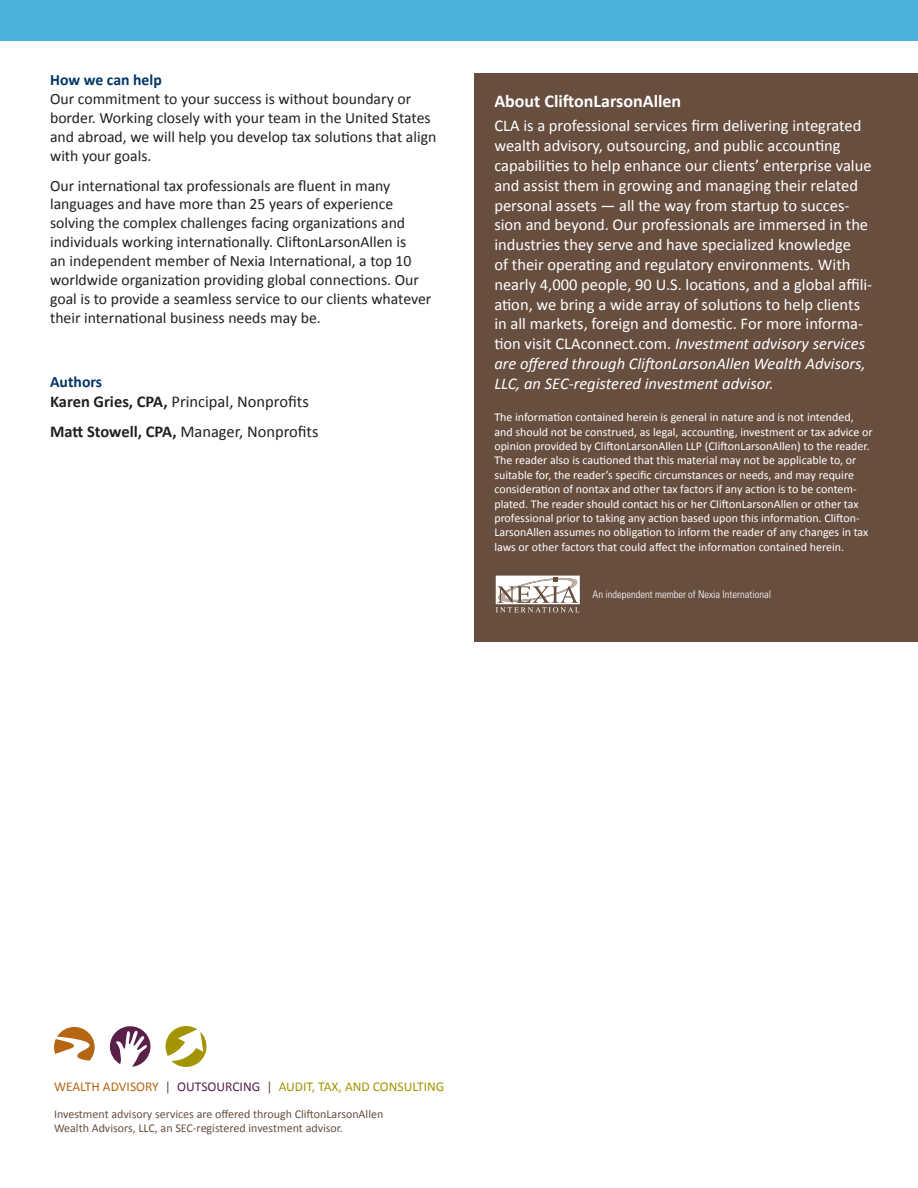
<style>
.page{position:relative;width:918px;height:1188px;background:#fff}
.page>*{position:absolute;margin:0;border:0;box-sizing:border-box;transform-origin:0 0}
.CLA_Pro_Heading_1{font:700 18px "Calibri";color:#fff}
.CLA_Pro_Normal{font:16.5px/19.8px "Calibri";color:#fff}
.Body_Copy{font:16.5px "Calibri";color:#231f20}
.Body_Copy-2{font:15.75px/18.9px "Calibri";color:#231f20}
.Body_Subhead{font:700 15.75px "Calibri";color:#003667}
.Disclaimer{font:13.5px "Calibri";color:#a39401}
.CLA_Pro_Footer{font:12px/14.4px "Calibri";color:#fff}
.Disclaimer-2{font:12px/14.4px "Calibri";color:#674e3f}
.t1{font:300 condensed 10.5px "Univers LT Std";color:#fff}
.s1{font-weight:700}
.s2{font-style:italic}
.s3{color:#b66512}
.s4{color:#674e3f}
.s5{color:#592049}
</style>
<div class="page">
<div style="left:0;top:0;width:918px;height:40px;background:#4bb1dd"></div>
<div style="left:474px;top:73px;width:444px;height:569px;background:#674e3f"></div>
<svg style="left:496px;top:576px;width:84px;height:37px"></svg>
<svg style="left:166px;top:1026px;width:41px;height:41px"></svg>
<svg style="left:54px;top:1027px;width:41px;height:34px"></svg>
<svg style="left:110px;top:1026px;width:41px;height:41px"></svg>
<p class="Body_Subhead" style="left:50px;top:70px;width:113px">How we can help</p>
<p class="Body_Copy-2" style="left:50px;top:90px;width:388px">Our commitment to your success is without boundary or border. Working closely with your team in the United States and abroad, we will help you develop tax solutions that align with your goals.</p>
<p class="Body_Copy-2" style="left:50px;top:176px;width:383px">Our international tax professionals are fluent in many languages and have more than 25 years of experience solving the complex challenges facing organizations and individuals working internationally. CliftonLarsonAllen is<br>an independent member of Nexia International, a top 10 worldwide organization providing global connections. Our goal is to provide a seamless service to our clients whatever their international business needs may be.</p>
<p class="Body_Subhead" style="left:50px;top:371px;width:54px">Authors</p>
<p class="Body_Copy" style="left:50px;top:391px;width:260px"><span class="s1">Karen Gries, CPA,</span> Principal, Nonprofits</p>
<p class="Body_Copy" style="left:50px;top:421px;width:270px"><span class="s1">Matt Stowell, CPA,</span> Manager, Nonprofits</p>
<p class="CLA_Pro_Heading_1" style="left:494px;top:90px;width:188px">About CliftonLarsonAllen</p>
<p class="CLA_Pro_Normal" style="left:494px;top:116px;width:379px">CLA is a professional services firm delivering integrated wealth advisory, outsourcing, and public accounting capabilities to help enhance our clients’ enterprise value and assist them in growing and managing their related personal assets — all the way from startup to succes&shy;sion and beyond. Our professionals are immersed in the industries they serve and have specialized knowledge<br>of their operating and regulatory environments. With nearly 4,000 people, 90 U.S. locations, and a global affili&shy;ation, we bring a wide array of solutions to help clients in all markets, foreign and domestic. For more informa&shy;tion visit CLAconnect.com. <span class="s2">Investment advisory services are offered through CliftonLarsonAllen Wealth Advisors, LLC, an SEC-registered investment advisor.</span></p>
<p class="CLA_Pro_Footer" style="left:494px;top:410px;width:380px">The information contained herein is general in nature and is not intended, and should not be construed, as legal, accounting, investment or tax advice or opinion provided by CliftonLarsonAllen LLP (CliftonLarsonAllen) to the reader.<br>The reader also is cautioned that this material may not be applicable to, or suitable for, the reader’s specific circumstances or needs, and may require consideration of nontax and other tax factors if any action is to be contem&shy;plated. The reader should contact his or her CliftonLarsonAllen or other tax professional prior to taking any action based upon this information. Clifton-LarsonAllen assumes no obligation to inform the reader of any changes in tax laws or other factors that could affect the information contained herein.</p>
<p class="t1" style="left:593px;top:588px;width:180px">An independent member of Nexia International</p>
<p class="Disclaimer" style="left:54px;top:1078px;width:392px"><span class="s3">WEALTH ADVISORY</span> <span class="s4">|</span> <span class="s5">OUTSOURCING</span> <span class="s4">|</span> AUDIT, TAX, AND CONSULTING</p>
<p class="Disclaimer-2" style="left:54px;top:1107px;width:331px">Investment advisory services are offered through CliftonLarsonAllen<br>Wealth Advisors, LLC, an SEC-registered investment advisor.</p>
</div>
